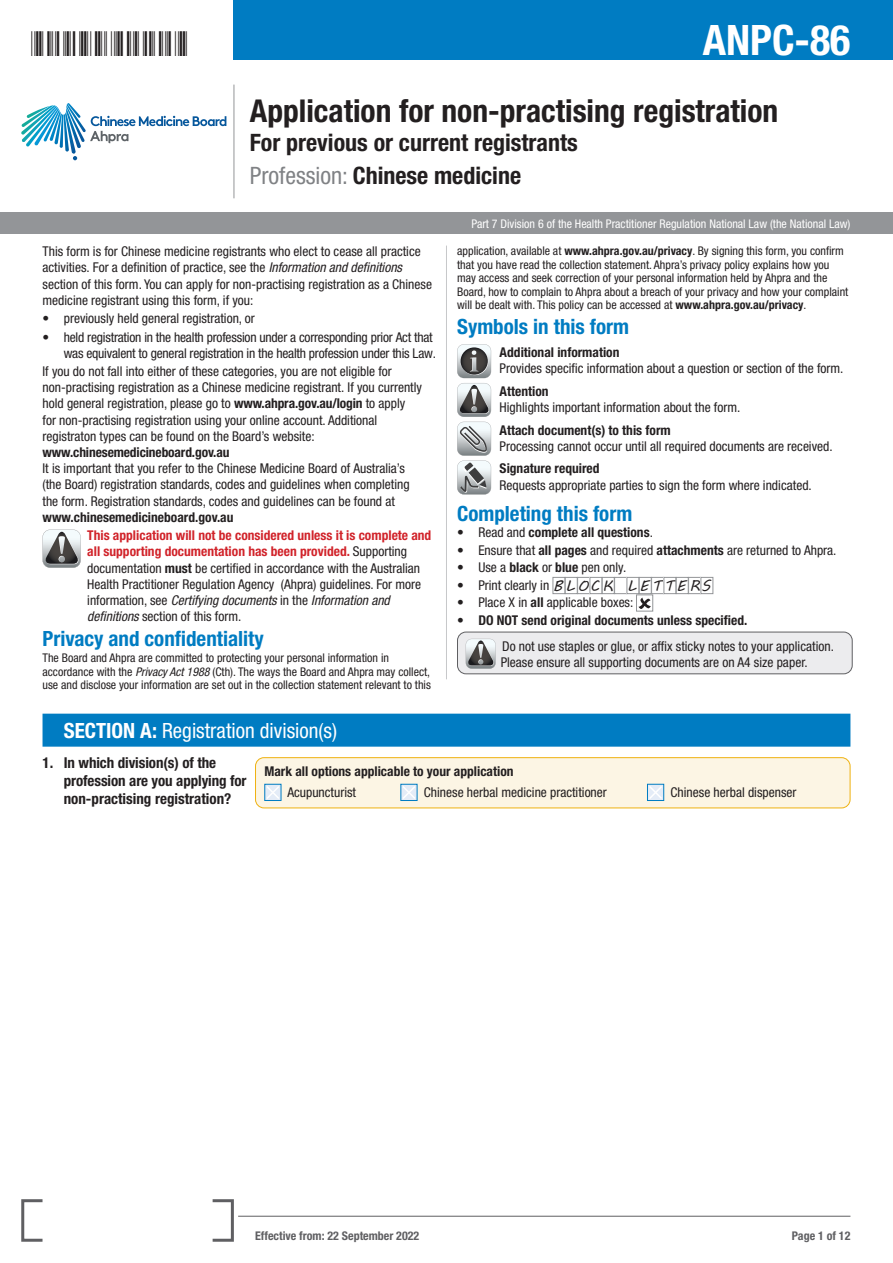
<style>
.page{position:relative;width:893px;height:1263px;background:#fff}
.page>*{position:absolute;margin:0;border:0;box-sizing:border-box;transform-origin:0 0}
.t1{font:700 condensed 42px "Helvetica Neue LT Std";color:#fff}
.t2{font:33px "Free 3 of 9";letter-spacing:.1em;color:#231f20}
.t3{font:700 condensed 31.5px "Helvetica Neue LT Std";color:#231f20}
.t4{font:700 condensed 24px/33px "Helvetica Neue LT Std";color:#231f20}
.Guidelines-header{font:700 condensed 21px "Helvetica Neue LT Std";color:#007cc2}
.Section-header{font:condensed 21px "Helvetica Neue LT Std";color:#fff}
.Questions{font:700 condensed 15px/18px "Helvetica Neue LT Std";letter-spacing:-.005em;color:#231f20}
.t5{font:15px "MV Boli";letter-spacing:.2em;color:#231f20}
.t6{font:15px "MV Boli";letter-spacing:.22em;color:#231f20}
.Guidelines-paragraph{font:condensed 13.5px/16.2px "Helvetica Neue LT Std";color:#231f20}
.Answers_additional_t{font:700 condensed 13.5px "Helvetica Neue LT Std";color:#231f20}
.Section_additional_i{font:condensed 13.5px/16.2px "Helvetica Neue LT Std";color:#231f20}
.Answer_block_text{font:condensed 13.5px "Helvetica Neue LT Std";color:#231f20}
.Guidelines-header-2{font:condensed 12px/13.5px "Helvetica Neue LT Std";color:#231f20}
.t7{font:condensed 12px "Helvetica Neue LT Std";color:#fff}
.t8{font:700 condensed 12px "Helvetica Neue LT Std";color:#5f5f62}
.s1{font-weight:400;color:#808285}
.s2{font-style:italic}
.s3{font-weight:700}
.s4{font-weight:700;color:#d1232a}
.s5{font-weight:400}
</style>
<div class="page">
<hr style="left:234px;top:85px;width:1px;height:113px;background:#939598">
<div style="left:234px;top:0;width:659px;height:60px;background:#007cc2"></div>
<div style="left:0;top:213px;width:893px;height:21px;background:#939598"></div>
<svg style="left:21px;top:1199px;width:213px;height:43px"></svg>
<hr style="left:238px;top:1216px;width:612px;height:1px;background:#5f5f62">
<svg style="left:21px;top:103px;width:205px;height:57px"></svg>
<svg style="left:43px;top:530px;width:38px;height:38px"></svg>
<div style="left:553px;top:577px;width:12px;height:17px;border:1px solid #939598"></div>
<div style="left:565px;top:577px;width:13px;height:17px;border:1px solid #939598"></div>
<div style="left:577px;top:577px;width:13px;height:17px;border:1px solid #939598"></div>
<div style="left:590px;top:577px;width:12px;height:17px;border:1px solid #939598"></div>
<div style="left:602px;top:577px;width:13px;height:17px;border:1px solid #939598"></div>
<div style="left:614px;top:577px;width:13px;height:17px;background:#fff;border:1px solid #939598"></div>
<div style="left:626px;top:577px;width:13px;height:17px;border:1px solid #939598"></div>
<div style="left:639px;top:577px;width:13px;height:17px;border:1px solid #939598"></div>
<div style="left:651px;top:577px;width:13px;height:17px;border:1px solid #939598"></div>
<div style="left:663px;top:577px;width:13px;height:17px;border:1px solid #939598"></div>
<div style="left:676px;top:577px;width:13px;height:17px;border:1px solid #939598"></div>
<div style="left:688px;top:577px;width:13px;height:17px;border:1px solid #939598"></div>
<div style="left:700px;top:577px;width:13px;height:17px;border:1px solid #939598"></div>
<div style="left:636px;top:594px;width:17px;height:17px;background:#fff;border:1px solid #939598"></div>
<svg style="left:638px;top:597px;width:13px;height:12px"></svg>
<div style="left:457px;top:632px;width:395px;height:42px;background:#ececee;border-radius:9px"></div>
<svg style="left:466px;top:639px;width:30px;height:30px"></svg>
<div style="left:457px;top:632px;width:396px;height:42px;border:1px solid #5f5f62;border-radius:9px"></div>
<svg style="left:457px;top:344px;width:34px;height:150px"></svg>
<div style="left:43px;top:714px;width:807px;height:33px;background:#007cc2"></div>
<div style="left:255px;top:758px;width:595px;height:50px;background:#fcf5e4;border-radius:9px"></div>
<div style="left:264px;top:784px;width:17px;height:17px;background:#419bcc"></div>
<svg style="left:265px;top:784px;width:16px;height:17px"></svg>
<div style="left:400px;top:784px;width:17px;height:17px;background:#55a5ce"></div>
<svg style="left:401px;top:784px;width:16px;height:17px"></svg>
<svg style="left:647px;top:784px;width:17px;height:17px"></svg>
<div style="left:255px;top:757px;width:595px;height:51px;border:1px solid #efb211;border-radius:9px"></div>
<hr style="left:446px;top:246px;width:1px;height:433px;background:#c7c8ca">
<h2 class="t2" style="left:32px;top:25px;width:158px">*ANPC-861*</h2>
<h1 class="t1" style="left:703px;top:15px;width:149px">ANPC-86</h1>
<h3 class="t3" style="left:250px;top:91px;width:530px">Application for non-practising registration</h3>
<h3 class="t4" style="left:250px;top:125px;width:330px">For previous or current registrants<br><span class="s1">Profession:</span> Chinese medicine</h3>
<p class="t7" style="left:471px;top:216px;width:380px">Part 7 Division 6 of the Health Practitioner Regulation National Law (the National Law)</p>
<p class="Guidelines-paragraph" style="left:43px;top:243px;width:391px">This form is for Chinese medicine registrants who elect to cease all practice activities. For a definition of practice, see the <span class="s2">Information and definitions </span>section of this form. You can apply for non-practising registration as a Chinese medicine registrant using this form, if you:</p>
<p class="Guidelines-paragraph" style="left:43px;top:310px;width:214px">• previously held general registration, or</p>
<p class="Guidelines-paragraph" style="left:43px;top:329px;width:395px;text-align:right">• held registration in the health profession under a corresponding prior Act that was equivalent to general registration in the health profession under this Law.</p>
<p class="Guidelines-paragraph" style="left:43px;top:363px;width:381px">If you do not fall into either of these categories, you are not eligible for non-practising registration as a Chinese medicine registrant. If you currently hold general registration, please go to <span class="s3">www.ahpra.gov.au/login</span> to apply for non-practising registration using your online account. Additional registraton types can be found on the Board’s website: <span class="s3">www.chinesemedicineboard.gov.au<br></span>It is important that you refer to the Chinese Medicine Board of Australia’s (the Board) registration standards, codes and guidelines when completing the form. Registration standards, codes and guidelines can be found at <span class="s3">www.chinesemedicineboard.gov.au</span></p>
<p class="Guidelines-paragraph" style="left:87px;top:527px;width:346px"><span class="s4">This application will not be considered unless it is complete and all supporting documentation has been provided.</span> Supporting documentation <span class="s3">must</span> be certified in accordance with the Australian Health Practitioner Regulation Agency (Ahpra) guidelines. For more information, see <span class="s2">Certifying documents</span> in the <span class="s2">Information and definitions</span> section of this form.</p>
<p class="Guidelines-header" style="left:43px;top:626px;width:223px">Privacy and confidentiality</p>
<p class="Guidelines-header-2" style="left:43px;top:651px;width:390px">The Board and Ahpra are committed to protecting your personal information in accordance with the <span class="s2">Privacy Act 1988</span> (Cth). The ways the Board and Ahpra may collect, use and disclose your information are set out in the collection statement relevant to this</p>
<p class="Section-header" style="left:64px;top:718px;width:275px"><span class="s3">SECTION A:</span> Registration division(s)</p>
<p class="Guidelines-header-2" style="left:457px;top:244px;width:393px">application, available at <span class="s3">www.ahpra.gov.au/privacy</span>. By signing this form, you confirm that you have read the collection statement. Ahpra’s privacy policy explains how you may access and seek correction of your personal information held by Ahpra and the Board, how to complain to Ahpra about a breach of your privacy and how your complaint will be dealt with. This policy can be accessed at <span class="s3">www.ahpra.gov.au/privacy</span>.</p>
<p class="Guidelines-header" style="left:457px;top:314px;width:174px">Symbols in this form</p>
<p class="Guidelines-paragraph" style="left:500px;top:344px;width:345px"><span class="s3">Additional information<br></span>Provides specific information about a question or section of the form.</p>
<p class="Guidelines-paragraph" style="left:500px;top:383px;width:242px"><span class="s3">Attention<br></span>Highlights important information about the form.</p>
<p class="Guidelines-paragraph" style="left:500px;top:422px;width:335px"><span class="s3">Attach document(s) to this form<br></span>Processing cannot occur until all required documents are received.</p>
<p class="Guidelines-paragraph" style="left:500px;top:460px;width:314px"><span class="s3">Signature required<br></span>Requests appropriate parties to sign the form where indicated.</p>
<p class="Guidelines-header" style="left:457px;top:501px;width:177px">Completing this form</p>
<p class="Answers_additional_t" style="left:457px;top:524px;width:197px"><span class="s5">• Read and</span> complete all questions<span class="s5">.</span></p>
<p class="Guidelines-paragraph" style="left:457px;top:542px;width:381px">• Ensure that <span class="s3">all pages</span> and required <span class="s3">attachments</span> are returned to Ahpra.</p>
<p class="Guidelines-paragraph" style="left:457px;top:559px;width:171px">• Use a <span class="s3">black</span> or <span class="s3">blue</span> pen only.</p>
<p class="Guidelines-paragraph" style="left:457px;top:577px;width:94px">• Print clearly in</p>
<p class="t6" style="left:553px;top:575px;width:61px">BLOCK</p>
<p class="t5" style="left:627px;top:575px;width:85px">LETTERS</p>
<p class="Guidelines-paragraph" style="left:457px;top:594px;width:178px">• Place X in <span class="s3">all</span> applicable boxes:</p>
<p class="Answers_additional_t" style="left:457px;top:612px;width:292px">• DO NOT send original documents unless specified.</p>
<p class="Section_additional_i" style="left:501px;top:638px;width:335px">Do not use staples or glue, or affix sticky notes to your application.<br>Please ensure all supporting documents are on A4 size paper.</p>
<p class="Questions" style="left:43px;top:753px;width:12px">1.</p>
<p class="Questions" style="left:64px;top:753px;width:184px">In which division(s) of the profession are you applying for non-practising registration?</p>
<p class="Answers_additional_t" style="left:264px;top:763px;width:251px">Mark all options applicable to your application</p>
<p class="Answer_block_text" style="left:287px;top:784px;width:70px">Acupuncturist</p>
<p class="Answer_block_text" style="left:424px;top:784px;width:184px">Chinese herbal medicine practitioner</p>
<p class="Answer_block_text" style="left:671px;top:784px;width:127px">Chinese herbal dispenser</p>
<p class="t8" style="left:255px;top:1228px;width:166px">Effective from: 22 September 2022</p>
<p class="t8" style="left:792px;top:1228px;width:60px">Page 1 of 12</p>
</div>
